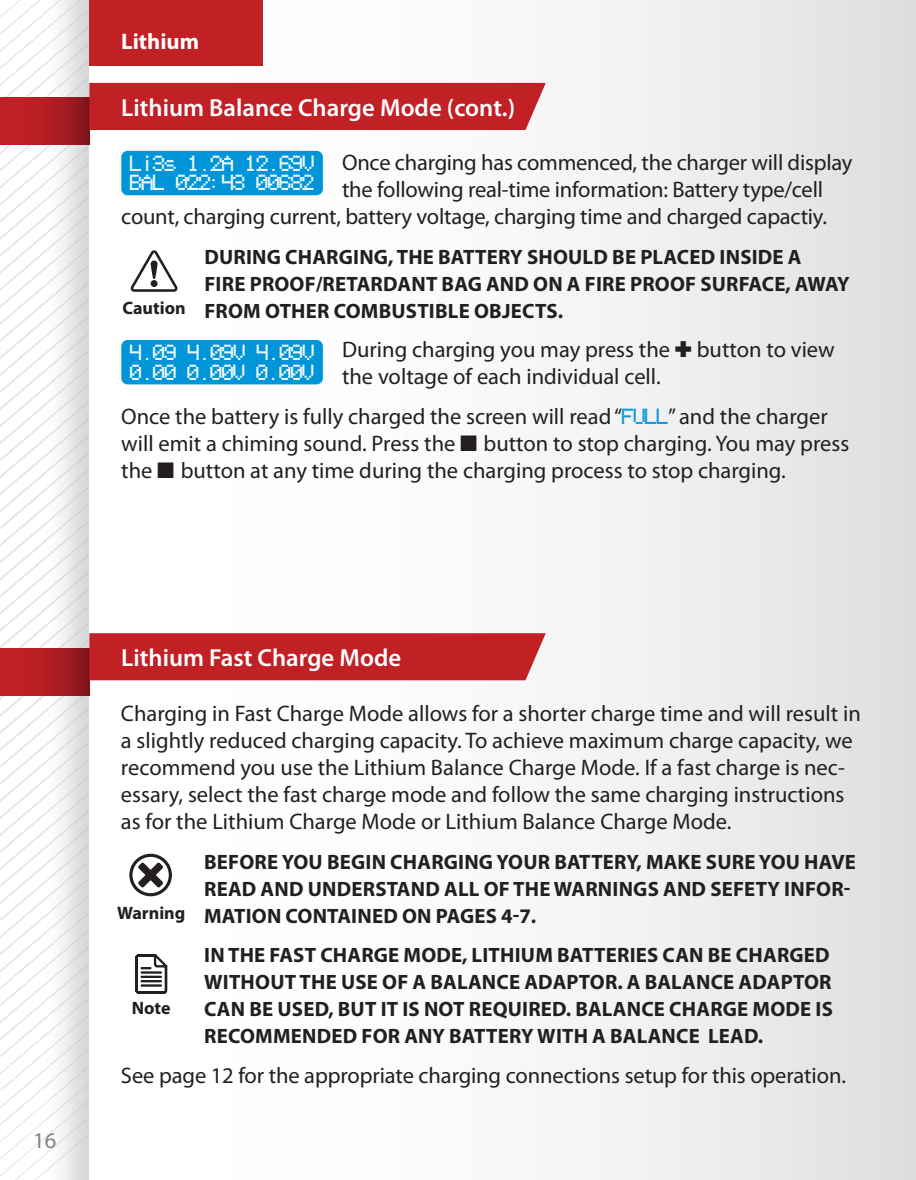
<style>
.page{position:relative;width:916px;height:1180px;background:#fff}
.page>*{position:absolute;margin:0;border:0;box-sizing:border-box;transform-origin:0 0}
.t1{font:600 24.75px "Myriad Pro";color:#fff}
.t2{font:22.5px/27px "Myriad Pro";color:#231f20}
.t3{font:700 22.5px "Myriad Pro";color:#fff}
.t4{font:22.5px "Myriad Pro";color:#808285}
.t5{font:700 20.7px/27px "Myriad Pro";letter-spacing:.01em;color:#231f20}
.t6{font:18px/19.1px "Nine Pin";color:#fff}
.t7{font:700 18px "Myriad Pro";color:#231f20}
.s1{font-family:"Nine Pin";font-size:18px;color:#0095d9}
</style>
<div class="page">
<svg style="left:0;top:26px;width:45px;height:72px"></svg>
<svg style="left:0;top:180px;width:45px;height:85px"></svg>
<svg style="left:0;top:265px;width:45px;height:68px"></svg>
<svg style="left:0;top:333px;width:45px;height:847px"></svg>
<img style="left:45px;top:0;width:44px;height:26px">
<img style="left:45px;top:26px;width:44px;height:72px">
<img style="left:45px;top:145px;width:44px;height:35px">
<img style="left:45px;top:180px;width:44px;height:85px">
<img style="left:45px;top:265px;width:44px;height:68px">
<img style="left:45px;top:333px;width:44px;height:840px">
<div style="left:89px;top:0;width:826px;height:1180px;background:linear-gradient(to right,#fff,#e4e4e6)"></div>
<div style="left:0;top:98px;width:89px;height:47px;background:linear-gradient(to right,#cd2328,#8d181d)"></div>
<div style="left:0;top:648px;width:89px;height:47px;background:linear-gradient(to right,#cd2328,#8d181d)"></div>
<div style="left:89px;top:83px;width:456px;height:47px;background:#c12025"></div>
<div style="left:89px;top:633px;width:456px;height:47px;background:#c12025"></div>
<div style="left:89px;top:0;width:174px;height:66px;background:#c12025"></div>
<svg style="left:130px;top:250px;width:48px;height:42px"></svg>
<div style="left:121px;top:151px;width:202px;height:44px;background:#0095d9;border-radius:6px"></div>
<div style="left:121px;top:340px;width:202px;height:44px;background:#0095d9;border-radius:6px"></div>
<svg style="left:134px;top:952px;width:34px;height:43px"></svg>
<div style="left:129px;top:854px;width:43px;height:42px;border:3px solid #231f20;border-radius:50%"></div>
<svg style="left:138px;top:862px;width:25px;height:26px"></svg>
<p class="t3" style="left:121px;top:27px;width:79px">Lithium</p>
<p class="t1" style="left:121px;top:92px;width:395px">Lithium Balance Charge Mode (cont.)</p>
<p class="t2" style="left:342px;top:149px;width:512px">Once charging has commenced, the charger will display</p>
<p class="t2" style="left:342px;top:176px;width:482px">the following real-time information: Battery type/cell</p>
<p class="t2" style="left:121px;top:203px;width:707px">count, charging current, battery voltage, charging time and charged capactiy.</p>
<p class="t5" style="left:204px;top:243px;width:646px">DURING CHARGING, THE BATTERY SHOULD BE PLACED INSIDE A<br>FIRE PROOF/RETARDANT BAG AND ON A FIRE PROOF SURFACE, AWAY<br>FROM OTHER COMBUSTIBLE OBJECTS.</p>
<p class="t2" style="left:342px;top:336px;width:494px">During charging you may press the ✚ button to view the voltage of each individual cell.</p>
<p class="t2" style="left:121px;top:403px;width:729px">Once the battery is fully charged the screen will read “<span class="s1">FULL</span>” and the charger will emit a chiming sound. Press the ■ button to stop charging. You may press the ■ button at any time during the charging process to stop charging.</p>
<p class="t6" style="left:130px;top:155px;width:186px">Li3s 1.2A 12.69V<br>BAL 022:43 00682</p>
<p class="t7" style="left:122px;top:296px;width:65px">Caution</p>
<p class="t6" style="left:130px;top:344px;width:186px">4.09 4.09V 4.09V<br>0.00 0.00V 0.00V</p>
<p class="t4" style="left:33px;top:1126px;width:25px">16</p>
<p class="t1" style="left:121px;top:642px;width:281px">Lithium Fast Charge Mode</p>
<p class="t2" style="left:121px;top:699px;width:741px">Charging in Fast Charge Mode allows for a shorter charge time and will result in a slightly reduced charging capacity. To achieve maximum charge capacity, we recommend you use the Lithium Balance Charge Mode. If a fast charge is nec&shy;essary, select the fast charge mode and follow the same charging instructions as for the Lithium Charge Mode or Lithium Balance Charge Mode.</p>
<p class="t5" style="left:204px;top:847px;width:653px">BEFORE YOU BEGIN CHARGING YOUR BATTERY, MAKE SURE YOU HAVE<br>READ AND UNDERSTAND ALL OF THE WARNINGS AND SEFETY INFOR-<br>MATION CONTAINED ON PAGES 4-7.</p>
<p class="t5" style="left:204px;top:941px;width:630px">IN THE FAST CHARGE MODE, LITHIUM BATTERIES CAN BE CHARGED WITHOUT THE USE OF A BALANCE ADAPTOR. A BALANCE ADAPTOR CAN BE USED, BUT IT IS NOT REQUIRED. BALANCE CHARGE MODE IS RECOMMENDED FOR ANY BATTERY WITH A BALANCE LEAD.</p>
<p class="t2" style="left:121px;top:1062px;width:726px">See page 12 for the appropriate charging connections setup for this operation.</p>
<p class="t7" style="left:117px;top:901px;width:70px">Warning</p>
<p class="t7" style="left:132px;top:996px;width:40px">Note</p>
</div>
